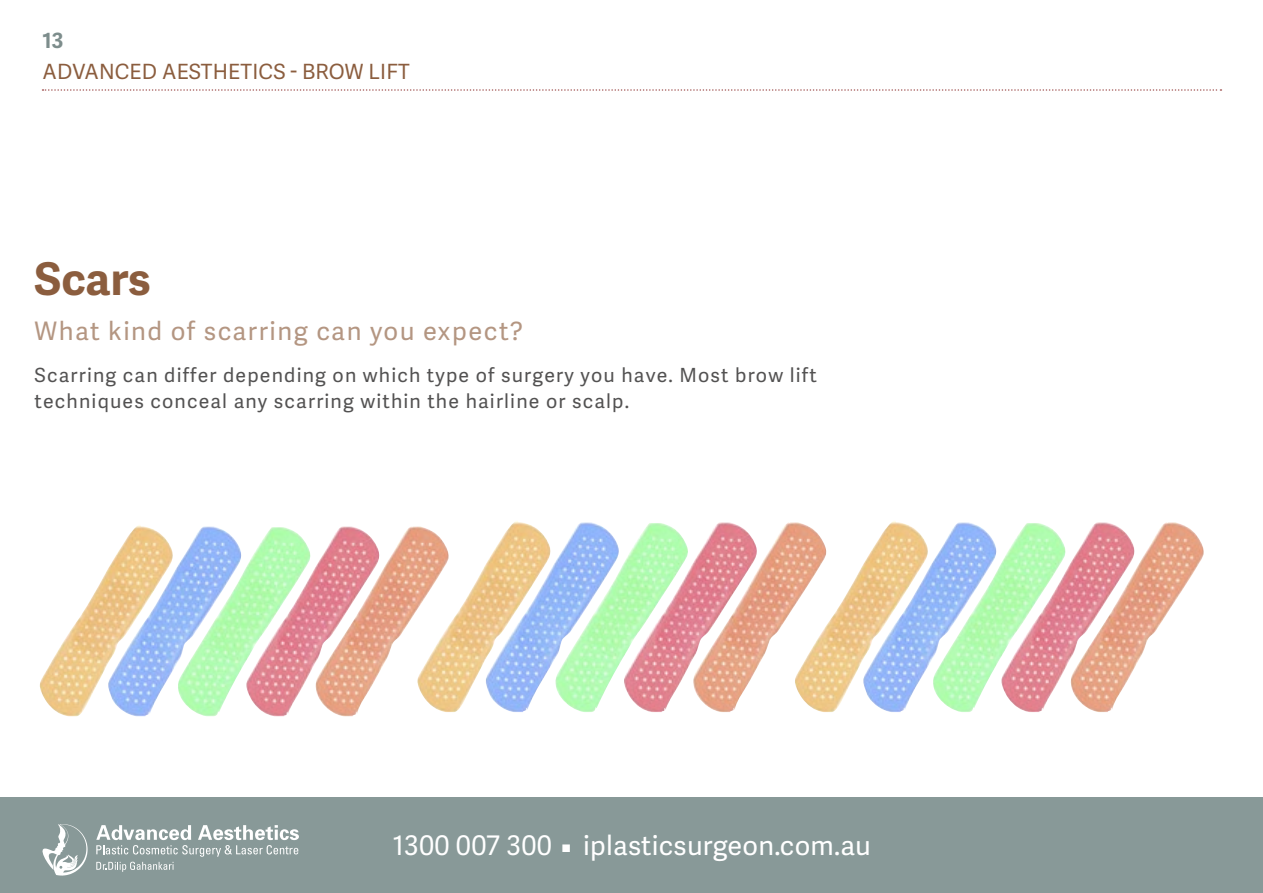
<style>
.page{position:relative;width:1263px;height:893px;background:#fff}
.page>*{position:absolute;margin:0;border:0;box-sizing:border-box;transform-origin:0 0}
.t1{font:700 45px "Adelle Sans";letter-spacing:-.005em;color:#8b5d3e}
.t2{font:27px "Adelle Sans";letter-spacing:.01em;color:#fff}
.t3{font:25.5px "Adelle Sans";letter-spacing:.06em;color:#b49682}
.t4{font:21px "Adelle Sans";letter-spacing:.01em;color:#8b5d3e}
.t5{font:700 21px "Adelle Sans";color:#7d8d8c}
.t6{font:19.5px/25.5px "Adelle Sans";letter-spacing:.06em;color:#535252}
.s1{font-weight:700;font-size:15px}
</style>
<div class="page">
<svg style="left:43px;top:89px;width:1178px;height:2px"></svg>
<div style="left:0;top:795px;width:1263px;height:98px;background:#889998"></div>
<div style="left:0;top:783px;width:1263px;height:14px;background:#fff"></div>
<svg style="left:43px;top:824px;width:45px;height:51px"></svg>
<svg style="left:96px;top:825px;width:203px;height:47px"></svg>
<img style="left:39px;top:525px;width:378px;height:191px">
<img style="left:417px;top:521px;width:377px;height:191px">
<img style="left:794px;top:521px;width:410px;height:191px">
<p class="t5" style="left:43px;top:25px;width:22px">13</p>
<p class="t4" style="left:43px;top:56px;width:369px">ADVANCED AESTHETICS - BROW LIFT</p>
<h1 class="t1" style="left:35px;top:246px;width:118px">Scars</h1>
<h3 class="t3" style="left:35px;top:313px;width:490px">What kind of scarring can you expect?</h3>
<p class="t6" style="left:35px;top:362px;width:784px">Scarring can differ depending on which type of surgery you have. Most brow lift techniques conceal any scarring within the hairline or scalp.</p>
<h2 class="t2" style="left:393px;top:827px;width:480px">1300 007 300 <span class="s1">W</span> iplasticsurgeon.com.au</h2>
</div>
